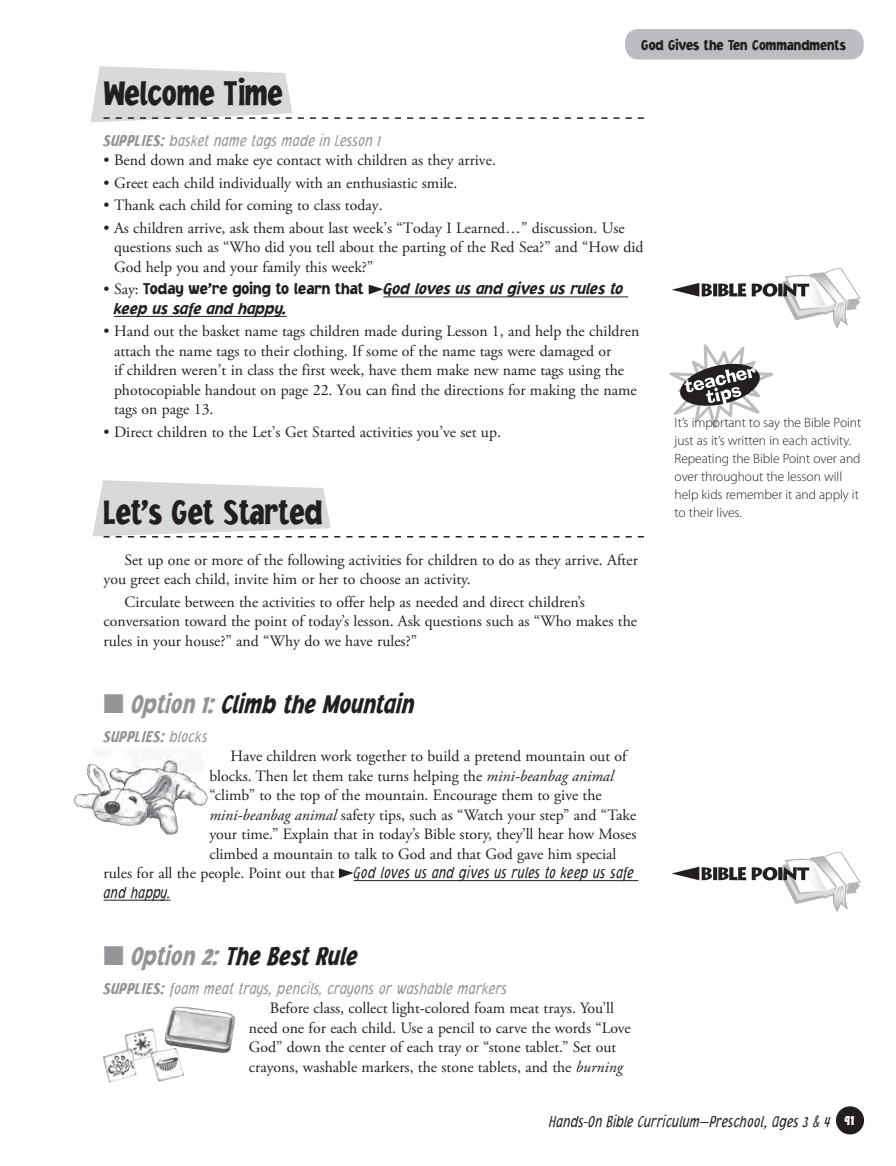
<style>
.page{position:relative;width:896px;height:1166px;background:#fff}
.page>*{position:absolute;margin:0;border:0;box-sizing:border-box;transform-origin:0 0}
.Main_head{font:900 36px "Jacoby Cond ICG";color:#231f20;scale:.9 1}
.Main_Subhead{font:italic 900 27px "Jacoby Cond ICG";color:#231f20;scale:.9 1}
.t1{font:italic 300 16.5px/19.5px "Jacoby Cond ICG";letter-spacing:-.005em;color:#231f20;scale:.9 1}
.Main_Supplies{font:italic 300 16.5px "Jacoby Cond ICG";color:#939598;scale:.95 1}
.Normal_FL{font:italic 900 16.5px/19.5px "Jacoby ICG";color:#231f20;scale:.9 1}
.Main_Supplies-2{font:italic 900 16.5px "Jacoby Cond ICG";letter-spacing:.03em;color:#939598;scale:.95 1}
.Normal_FL-2{font:15.75px/19.5px "Adobe Garamond Pro";color:#231f20}
.t2{font:900 15px "Jacoby Cond ICG";color:#231f20}
.Tip_text{font:300 13.5px/18px "Myriad Pro";letter-spacing:-.005em;color:#231f20}
.s1{font-weight:900}
.s2{font-family:"Adobe Garamond Pro";font-weight:400;font-style:normal;font-size:15.75px}
.s3{font-style:normal}
.s4{color:#939598}
.s5{font-weight:300}
.s6{font-style:italic}
.s7{font-weight:900;font-style:normal;font-size:15px;color:#fff}
</style>
<div class="page">
<div style="left:835px;top:1106px;width:29px;height:28px;background:#231f20;border-radius:50%"></div>
<div style="left:625px;top:29px;width:238px;height:30px;background:#bcbdc0;border-radius:14px"></div>
<svg style="left:90px;top:66px;width:554px;height:56px"></svg>
<hr style="left:383px;top:296px;width:245px;height:1px;background:#231f20">
<hr style="left:114px;top:316px;width:172px;height:1px;background:#231f20">
<svg style="left:92px;top:480px;width:552px;height:57px"></svg>
<hr style="left:353px;top:880px;width:285px;height:1px;background:#231f20">
<hr style="left:104px;top:899px;width:66px;height:1px;background:#231f20">
<svg style="left:369px;top:285px;width:14px;height:9px"></svg>
<svg style="left:339px;top:868px;width:14px;height:10px"></svg>
<svg style="left:672px;top:268px;width:188px;height:61px"></svg>
<svg style="left:672px;top:851px;width:188px;height:61px"></svg>
<svg style="left:669px;top:344px;width:105px;height:84px"></svg>
<img style="left:103px;top:1006px;width:133px;height:77px">
<img style="left:119px;top:769px;width:14px;height:3px">
<p class="t2" style="left:641px;top:36px;width:206px">God Gives the Ten Commandments</p>
<p class="Main_head" style="left:104px;top:71px;width:201px">Welcome Time</p>
<p class="Main_Supplies" style="left:104px;top:131px;width:293px"><span class="s1">SUPPLIES:</span> basket name tags made in Lesson 1</p>
<p class="Normal_FL-2" style="left:104px;top:151px;width:394px">• Bend down and make eye contact with children as they arrive.</p>
<p class="Normal_FL-2" style="left:104px;top:174px;width:355px">• Greet each child individually with an enthusiastic smile.</p>
<p class="Normal_FL-2" style="left:104px;top:196px;width:280px">• Thank each child for coming to class today.</p>
<p class="Normal_FL-2" style="left:114px;top:219px;width:531px;text-indent:-10px">• As children arrive, ask them about last week’s “Today I Learned…” discussion. Use questions such as “Who did you tell about the parting of the Red Sea?” and “How did<br>God help you and your family this week?”</p>
<p class="Normal_FL" style="left:114px;top:279px;width:567px;text-indent:-10px"><span class="s2">• Say:</span> <span class="s3">Today we’re going to learn that</span> God loves us and gives us rules to keep us safe and happy.</p>
<p class="Normal_FL-2" style="left:114px;top:322px;width:527px;text-indent:-10px">• Hand out the basket name tags children made during Lesson 1, and help the children attach the name tags to their clothing. If some of the name tags were damaged or<br>if children weren’t in class the first week, have them make new name tags using the photocopiable handout on page 22. You can find the directions for making the name tags on page 13.</p>
<p class="Normal_FL-2" style="left:104px;top:423px;width:399px">• Direct children to the Let’s Get Started activities you’ve set up.</p>
<p class="Main_head" style="left:104px;top:490px;width:244px">Let’s Get Started</p>
<p class="Normal_FL-2" style="left:104px;top:550px;width:536px;text-indent:21px">Set up one or more of the following activities for children to do as they arrive. After you greet each child, invite him or her to choose an activity.</p>
<p class="Normal_FL-2" style="left:104px;top:592px;width:535px;text-indent:21px">Circulate between the activities to offer help as needed and direct children’s conversation toward the point of today’s lesson. Ask questions such as “Who makes the rules in your house?” and “Why do we have rules?”</p>
<p class="Main_Subhead" style="left:104px;top:687px;width:347px"><span class="s4">■ Option 1:</span> Climb the Mountain</p>
<p class="Main_Supplies-2" style="left:104px;top:726px;width:111px">SUPPLIES: <span class="s5">blocks</span></p>
<p class="Normal_FL-2" style="left:209px;top:747px;width:428px;text-indent:21px">Have children work together to build a pretend mountain out of blocks. Then let them take turns helping the <span class="s6">mini-beanbag animal </span>“climb” to the top of the mountain. Encourage them to give the <span class="s6">mini-beanbag animal</span> safety tips, such as “Watch your step” and “Take your time.” Explain that in today’s Bible story, they’ll hear how Moses climbed a mountain to talk to God and that God gave him special</p>
<p class="t1" style="left:103px;top:862px;width:590px"><span class="s2">rules for all the people. Point out that</span> God loves us and gives us rules to keep us safe and happy.</p>
<p class="Main_Subhead" style="left:104px;top:939px;width:284px"><span class="s4">■ Option 2:</span> The Best Rule</p>
<p class="Main_Supplies" style="left:104px;top:978px;width:426px"><span class="s1">SUPPLIES:</span> foam meat trays, pencils, crayons or washable markers</p>
<p class="Normal_FL-2" style="left:249px;top:999px;width:383px;text-indent:21px">Before class, collect light-colored foam meat trays. You’ll need one for each child. Use a pencil to carve the words “Love God” down the center of each tray or “stone tablet.” Set out crayons, washable markers, the stone tablets, and the <span class="s6">burning</span></p>
<p class="Tip_text" style="left:674px;top:413px;width:188px">It’s important to say the Bible Point just as it’s written in each activity.<br>Repeating the Bible Point over and over throughout the lesson will help kids remember it and apply it to their lives.</p>
<p class="t1" style="left:549px;top:1111px;width:341px">Hands-On Bible Curriculum—Preschool, Ages 3 &amp; 4 <span class="s7">91</span></p>
</div>
